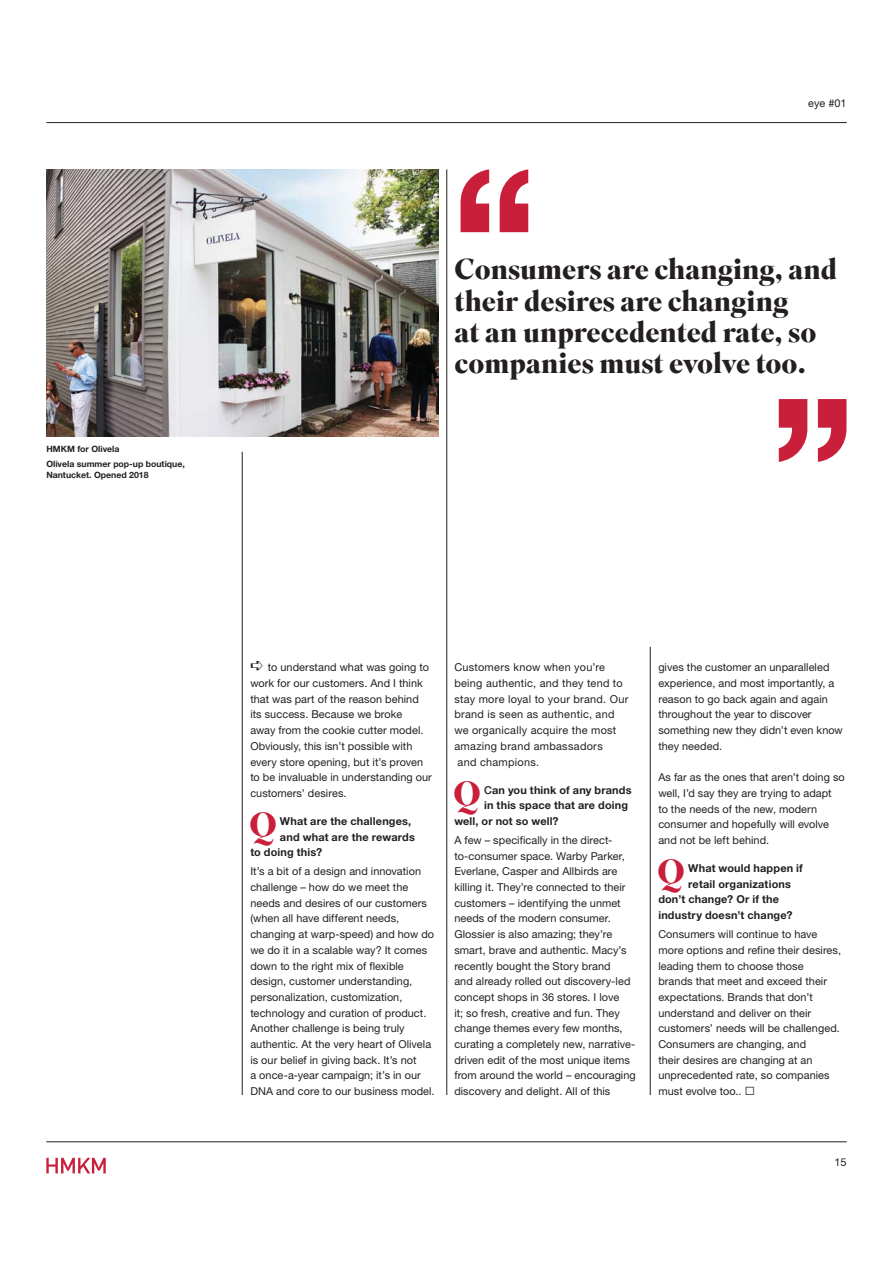
<style>
.page{position:relative;width:893px;height:1263px;background:#fff}
.page>*{position:absolute;margin:0;border:0;box-sizing:border-box;transform-origin:0 0}
.t1{font:700 33.3px "Superior Title";color:#ca1f3b}
.t2{font:700 28.65px/31.3px "Superior Title";color:#231f20}
.t3{font:10.95px/15.8px "Helvetica Neue LT Pro";letter-spacing:.005em;color:#231f20}
.t4{font:700 10.95px "Helvetica Neue LT Pro";letter-spacing:.015em;color:#231f20}
.t5{font:10.95px/15.8px "Helvetica Neue LT Pro";letter-spacing:.025em;color:#231f20}
.t6{font:10.95px "Helvetica Neue LT Std";color:#231f20}
.t7{font:700 8.7px/15.8px "Helvetica Neue LT Std";color:#231f20}
.s1{font-weight:500}
</style>
<div class="page">
<hr style="left:46px;top:1142px;width:800px;height:1px;background:#231f20">
<hr style="left:46px;top:122px;width:800px;height:1px;background:#231f20">
<svg style="left:46px;top:1158px;width:60px;height:15px"></svg>
<hr style="left:650px;top:647px;width:1px;height:448px;background:#231f20">
<hr style="left:446px;top:169px;width:1px;height:926px;background:#231f20">
<hr style="left:242px;top:452px;width:1px;height:643px;background:#231f20">
<svg style="left:499px;top:169px;width:29px;height:63px"></svg>
<svg style="left:460px;top:169px;width:29px;height:63px"></svg>
<svg style="left:778px;top:399px;width:30px;height:63px"></svg>
<svg style="left:817px;top:399px;width:30px;height:63px"></svg>
<img style="left:46px;top:169px;width:392px;height:267px">
<p class="t7" style="left:46px;top:442px;width:140px">HMKM for Olivela<br>Olivela summer pop-up boutique,</p>
<p class="t7" style="left:46px;top:468px;width:104px">Nantucket. Opened 2018</p>
<p class="t6" style="left:808px;top:99px;width:40px">eye #01</p>
<h2 class="t2" style="left:454px;top:256px;width:384px">Consumers are changing, and their desires are changing<br>at an unprecedented rate, so companies must evolve too.</h2>
<p class="t3" style="left:250px;top:661px;width:183px;text-indent:18px">to understand what was going to work for our customers. And I think that was part of the reason behind its success. Because we broke<br>away from the cookie cutter model.<br>Obviously, this isn’t possible with every store opening, but it’s proven to be invaluable in understanding our customers’ desires.</p>
<h1 class="t1" style="left:249px;top:811px;width:29px">Q</h1>
<p class="t4" style="left:280px;top:817px;width:133px">What are the challenges,</p>
<p class="t4" style="left:280px;top:833px;width:136px">and what are the rewards</p>
<p class="t4" style="left:250px;top:849px;width:73px">to doing this?</p>
<p class="t3" style="left:250px;top:865px;width:186px">It’s a bit of a design and innovation challenge – how do we meet the needs and desires of our customers (when all have different needs, changing at warp-speed) and how do we do it in a scalable way? It comes down to the right mix of flexible design, customer understanding, personalization, customization, technology and curation of product.<br>Another challenge is being truly authentic. At the very heart of Olivela is our belief in giving back. It’s not<br>a once-a-year campaign; it’s in our DNA and core to our business model.</p>
<p class="t5" style="left:454px;top:661px;width:175px">Customers know when you’re being authentic, and they tend to stay more loyal to your brand. Our brand is seen as authentic, and we organically acquire the most amazing brand ambassadors<br>and champions.</p>
<h1 class="t1" style="left:453px;top:780px;width:29px">Q</h1>
<p class="t4" style="left:484px;top:786px;width:149px"><span class="s1">C</span>an you think of any brands</p>
<p class="t4" style="left:484px;top:802px;width:145px">in this space that are doing</p>
<p class="t4" style="left:454px;top:817px;width:106px">well, or not so well?</p>
<p class="t3" style="left:454px;top:833px;width:183px">A few – specifically in the direct&shy;to-consumer space. Warby Parker, Everlane, Casper and Allbirds are killing it. They’re connected to their customers – identifying the unmet needs of the modern consumer.<br>Glossier is also amazing; they’re smart, brave and authentic. Macy’s recently bought the Story brand<br>and already rolled out discovery-led concept shops in 36 stores. I love<br>it; so fresh, creative and fun. They change themes every few months, curating a completely new, narrative&shy;driven edit of the most unique items from around the world – encouraging discovery and delight. All of this</p>
<p class="t3" style="left:658px;top:661px;width:186px">gives the customer an unparalleled experience, and most importantly, a reason to go back again and again throughout the year to discover something new they didn’t even know they needed.</p>
<p class="t3" style="left:658px;top:770px;width:188px">As far as the ones that aren’t doing so well, I’d say they are trying to adapt<br>to the needs of the new, modern consumer and hopefully will evolve and not be left behind.</p>
<h1 class="t1" style="left:657px;top:858px;width:29px">Q</h1>
<p class="t4" style="left:688px;top:864px;width:116px">What would happen if</p>
<p class="t4" style="left:688px;top:880px;width:104px">retail organizations</p>
<p class="t4" style="left:658px;top:896px;width:122px">don’t change? Or if the</p>
<p class="t4" style="left:658px;top:911px;width:136px">industry doesn’t change?</p>
<p class="t3" style="left:658px;top:927px;width:184px">Consumers will continue to have more options and refine their desires, leading them to choose those<br>brands that meet and exceed their expectations. Brands that don’t understand and deliver on their customers’ needs will be challenged.<br>Consumers are changing, and<br>their desires are changing at an unprecedented rate, so companies must evolve too..</p>
<p class="t6" style="left:834px;top:1159px;width:14px">15</p>
</div>
